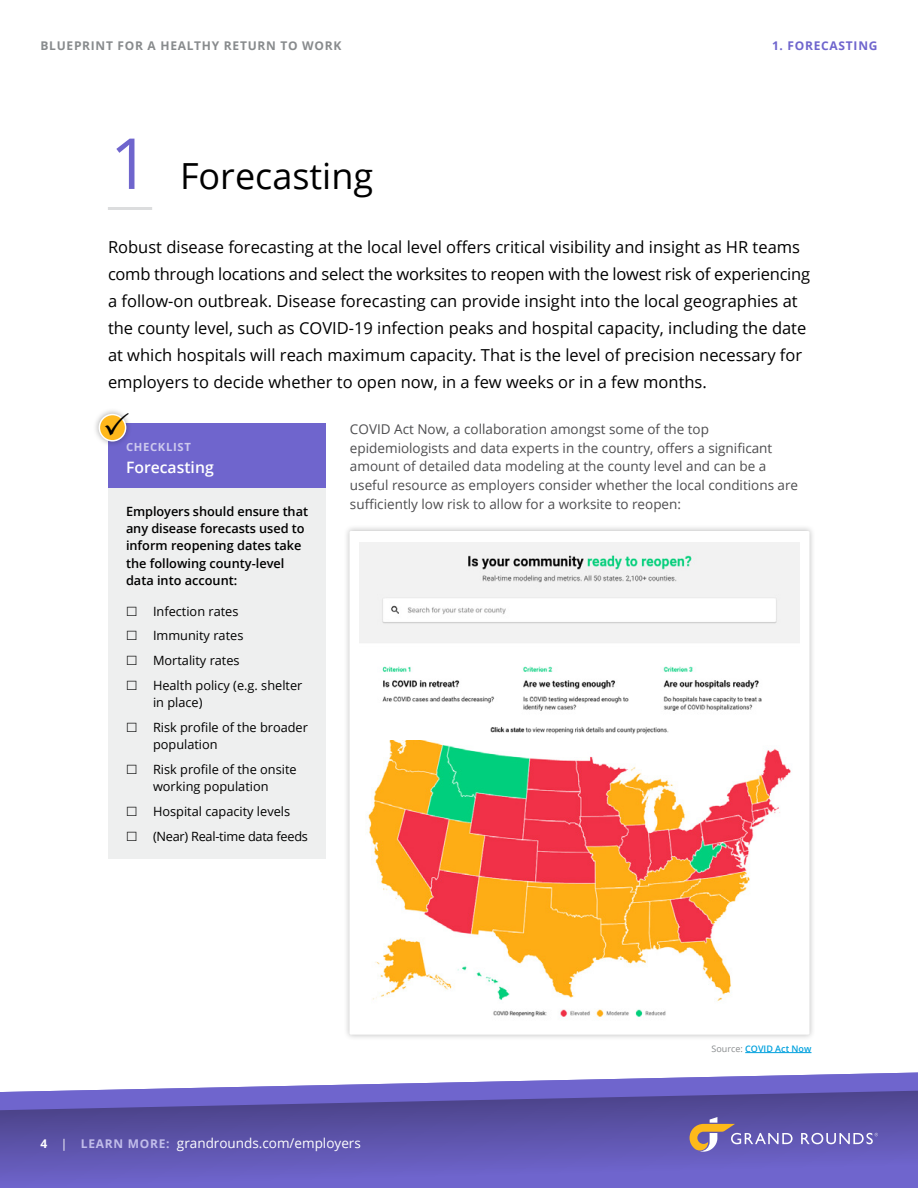
<style>
.page{position:relative;width:918px;height:1188px;background:#fff}
.page>*{position:absolute;margin:0;border:0;box-sizing:border-box;transform-origin:0 0}
.t1{font:36px "Open Sans";color:#000}
.t2{font:16.5px/27px "Open Sans";color:#000}
.t3{font:600 15.75px "Open Sans";color:#fff}
.t4{font:13.5px/18.8px "Open Sans";color:#4d4d4f}
.t5{font:13.5px "Open Sans";color:#fff}
.t6{font:12.75px/24.8px "Open Sans";color:#000}
.t7{font:600 12.75px/17.2px "Open Sans";color:#000}
.t8{font:700 12px "Open Sans";letter-spacing:.06em;color:#888b8d}
.t9{font:700 12px "Open Sans";letter-spacing:.06em;color:#6f65cd}
.t10{font:700 11.25px "Open Sans";letter-spacing:.06em;color:#cdc9ed}
.t11{font:600 9px "Open Sans";color:#00a1de}
.s1{font-size:70.5px;color:#6f65cd}
.s2{font-weight:400;color:#888b8d}
.s3{font-weight:700;font-size:12px}
.s4{font-size:12px}
.s5{font-weight:700;font-size:12px;color:#c1bdea}
</style>
<div class="page">
<svg style="left:99px;top:1072px;width:819px;height:18px"></svg>
<svg style="left:0;top:1090px;width:918px;height:98px;background:#6158b3"></svg>
<svg style="left:690px;top:1117px;width:103px;height:35px;background:#8474a3"></svg>
<svg style="left:801px;top:1133px;width:77px;height:11px"></svg>
<div style="left:108px;top:424px;width:218px;height:435px;background:#eeefef"></div>
<hr style="left:108px;top:207px;width:44px;height:3px;background:#dcddde">
<div style="left:108px;top:424px;width:218px;height:64px;background:#6f65cd"></div>
<div style="left:93px;top:408px;width:39px;height:39px;background:#000;opacity:.35"></div>
<svg style="left:99px;top:415px;width:27px;height:26px"></svg>
<div style="left:99px;top:414px;width:27px;height:28px;border:2px solid #fff;border-radius:50%"></div>
<hr style="left:745px;top:1052px;width:67px;height:1px;background:#00a1de">
<div style="left:343px;top:525px;width:473px;height:516px;background:#000;opacity:.25"></div>
<div style="left:350px;top:531px;width:460px;height:504px;background:#fff;border-radius:2px"></div>
<img style="left:360px;top:543px;width:439px;height:168px">
<img style="left:367px;top:740px;width:424px;height:262px">
<img style="left:490px;top:727px;width:179px;height:7px">
<img style="left:493px;top:1009px;width:173px;height:8px">
<svg style="left:105px;top:412px;width:24px;height:24px"></svg>
<p class="t8" style="left:40px;top:37px;width:302px">BLUEPRINT FOR A HEALTHY RETURN TO WORK</p>
<p class="t9" style="left:772px;top:37px;width:33px">1. FORECA</p>
<p class="t9" style="left:839px;top:37px;width:40px">STING</p>
<h1 class="t1" style="left:110px;top:151px;width:265px"><span class="s1">1</span> Forecasting</h1>
<p class="t2" style="left:108px;top:233px;width:704px">Robust disease forecasting at the local level offers critical visibility and insight as HR teams comb through locations and select the worksites to reopen with the lowest risk of experiencing a follow-on outbreak. Disease forecasting can provide insight into the local geographies at the county level, such as COVID-19 infection peaks and hospital capacity, including the date at which hospitals will reach maximum capacity. That is the level of precision necessary for employers to decide whether to open now, in a few weeks or in a few months.</p>
<p class="t10" style="left:126px;top:439px;width:66px">CHECKLIST</p>
<p class="t3" style="left:126px;top:457px;width:89px">Forecasting</p>
<p class="t7" style="left:126px;top:502px;width:184px">Employers should ensure that any disease forecasts used to inform reopening dates take the following county-level data into account:</p>
<p class="t6" style="left:153px;top:598px;width:151px">Infection rates<br>Immunity rates<br>Mortality rates<br>Health policy (e.g. shelter</p>
<p class="t6" style="left:153px;top:690px;width:157px">in place)<br>Risk profile of the broader</p>
<p class="t6" style="left:153px;top:732px;width:145px">population<br>Risk profile of the onsite</p>
<p class="t6" style="left:153px;top:774px;width:157px">working population<br>Hospital capacity levels (Near) Real-time data feeds</p>
<p class="t4" style="left:350px;top:419px;width:450px">COVID Act Now, a collaboration amongst some of the top epidemiologists and data experts in the country, offers a significant amount of detailed data modeling at the county level and can be a useful resource as employers consider whether the local conditions are sufficiently low risk to allow for a worksite to reopen:</p>
<p class="t11" style="left:712px;top:1043px;width:101px"><span class="s2">Source:</span> COVID Act Now</p>
<p class="t5" style="left:40px;top:1133px;width:322px"><span class="s3">4</span> <span class="s4">|</span> <span class="s5">LEARN MORE:</span> grandrounds.com/employers</p>
</div>
